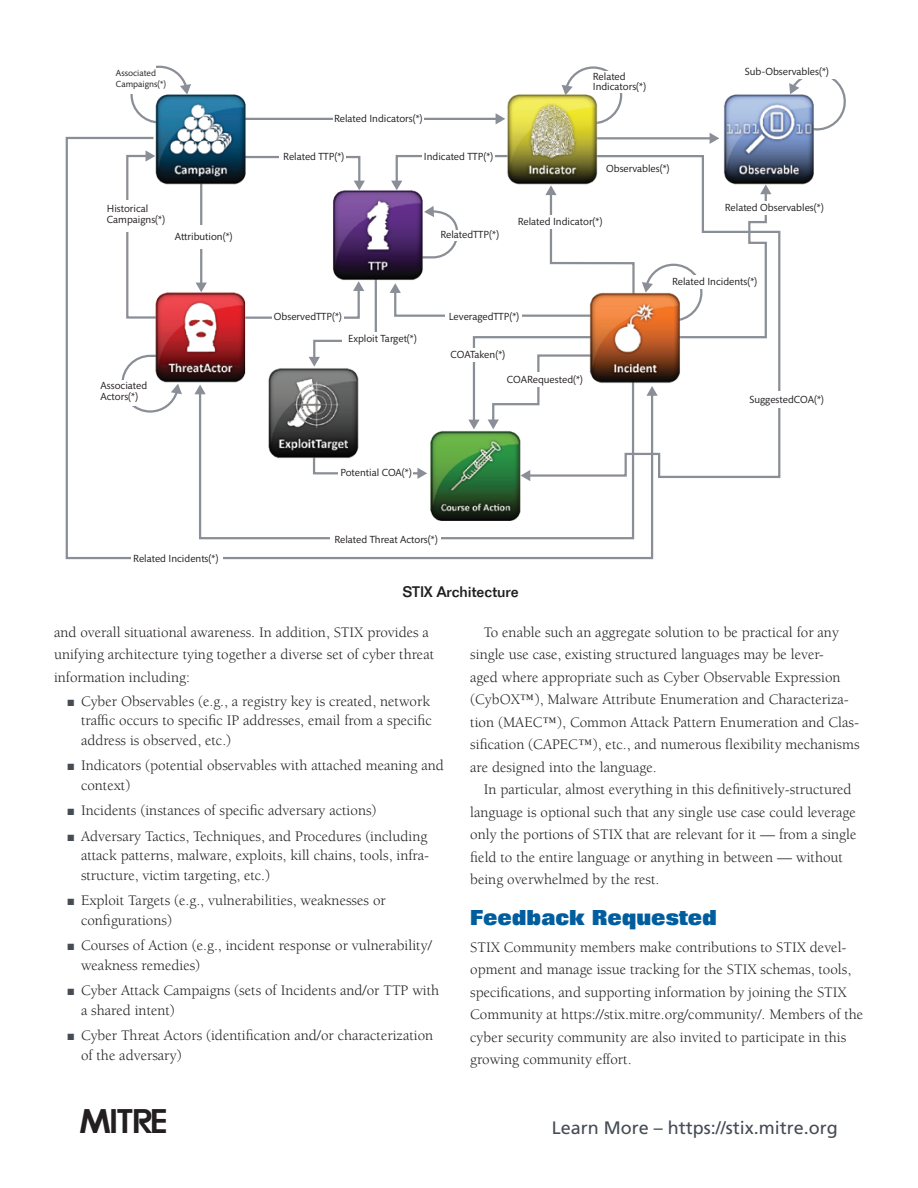
<style>
.page{position:relative;width:918px;height:1188px;background:#fff}
.page>*{position:absolute;margin:0;border:0;box-sizing:border-box;transform-origin:0 0}
.t1{font:30px "MITRE";color:#231f20}
.t2{font:800 21px "Folio Std";color:#005e9e}
.t3{font:18px "Frutiger";color:#464b54}
.t4{font:15px/22.5px "Berkeley Std";color:#231f20}
.t5{font:500 15px "Folio Std";color:#231f20}
.t6{font:10.5px/10.5px "Mundo Sans Std";color:#231f20}
.t7{font:9px/10.8px "Mundo Sans Std";color:#231f20}
.s1{color:#464b54}
</style>
<div class="page">
<svg style="left:65px;top:136px;width:589px;height:424px"></svg>
<svg style="left:198px;top:529px;width:437px;height:11px"></svg>
<svg style="left:125px;top:150px;width:24px;height:170px"></svg>
<svg style="left:130px;top:65px;width:61px;height:57px"></svg>
<svg style="left:562px;top:66px;width:47px;height:22px"></svg>
<svg style="left:120px;top:354px;width:29px;height:60px"></svg>
<svg style="left:789px;top:79px;width:57px;height:51px"></svg>
<img style="left:149px;top:88px;width:673px;height:441px">
<div style="left:97px;top:62px;width:59px;height:31px;background:#fff"></div>
<div style="left:100px;top:200px;width:59px;height:32px;background:#fff"></div>
<div style="left:452px;top:348px;width:47px;height:14px;background:#fff"></div>
<div style="left:520px;top:372px;width:54px;height:15px;background:#fff"></div>
<div style="left:338px;top:466px;width:74px;height:15px;background:#fff"></div>
<div style="left:272px;top:309px;width:72px;height:15px;background:#fff"></div>
<div style="left:343px;top:332px;width:54px;height:15px;background:#fff"></div>
<div style="left:433px;top:230px;width:59px;height:10px;background:#fff"></div>
<div style="left:445px;top:313px;width:76px;height:10px;background:#fff"></div>
<div style="left:524px;top:216px;width:60px;height:13px;background:#fff"></div>
<div style="left:592px;top:71px;width:59px;height:22px;background:#fff"></div>
<div style="left:280px;top:148px;width:66px;height:16px;background:#fff"></div>
<div style="left:333px;top:111px;width:91px;height:17px;background:#fff"></div>
<div style="left:330px;top:535px;width:111px;height:13px;background:#fff"></div>
<div style="left:131px;top:549px;width:92px;height:17px;background:#fff"></div>
<div style="left:742px;top:391px;width:78px;height:17px;background:#fff"></div>
<div style="left:674px;top:275px;width:78px;height:13px;background:#fff"></div>
<div style="left:725px;top:201px;width:78px;height:14px;background:#fff"></div>
<div style="left:422px;top:150px;width:73px;height:13px;background:#fff"></div>
<div style="left:95px;top:380px;width:47px;height:26px;background:#fff"></div>
<div style="left:170px;top:225px;width:59px;height:24px;background:#fff"></div>
<p class="t7" style="left:116px;top:68px;width:51px">Associated<br>Campaigns(*)</p>
<p class="t6" style="left:107px;top:203px;width:60px">Historical<br>Campaigns(*)</p>
<p class="t6" style="left:175px;top:232px;width:59px">Attribution(*)</p>
<p class="t6" style="left:100px;top:381px;width:48px">Associated<br>Actors(*)</p>
<p class="t6" style="left:133px;top:554px;width:87px">Related Incidents(*)</p>
<p class="t6" style="left:334px;top:113px;width:90px">Related Indicators(*)</p>
<p class="t6" style="left:283px;top:151px;width:63px">Related TTP(*)</p>
<p class="t6" style="left:424px;top:151px;width:71px">Indicated TTP(*)</p>
<p class="t6" style="left:440px;top:229px;width:60px">RelatedTTP(*)</p>
<p class="t6" style="left:593px;top:71px;width:55px">Related<br>Indicators(*)</p>
<p class="t6" style="left:606px;top:163px;width:65px">Observables(*)</p>
<p class="t6" style="left:518px;top:216px;width:86px">Related Indicator(*)</p>
<p class="t6" style="left:745px;top:66px;width:85px">Sub-Observables(*)</p>
<p class="t6" style="left:725px;top:202px;width:100px">Related Observables(*)</p>
<p class="t6" style="left:672px;top:276px;width:87px">Related Incidents(*)</p>
<p class="t6" style="left:274px;top:312px;width:69px">ObservedTTP(*)</p>
<p class="t6" style="left:348px;top:334px;width:70px">Exploit Target(*)</p>
<p class="t6" style="left:449px;top:312px;width:72px">LeveragedTTP(*)</p>
<p class="t6" style="left:451px;top:350px;width:56px">COATaken(*)</p>
<p class="t6" style="left:507px;top:374px;width:78px">COARequested(*)</p>
<p class="t6" style="left:341px;top:468px;width:73px">Potential COA(*)</p>
<p class="t6" style="left:334px;top:534px;width:105px">Related Threat Actors(*)</p>
<p class="t5" style="left:403px;top:583px;width:117px">STIX Architecture</p>
<p class="t6" style="left:749px;top:394px;width:76px">SuggestedCOA(*)</p>
<p class="t4" style="left:54px;top:621px;width:382px">and overall situational awareness. In addition, STIX provides a unifying architecture tying together a diverse set of cyber threat information including:</p>
<p class="t4" style="left:81px;top:692px;width:352px;line-height:19.5px;text-align:justify;text-indent:-14px"><span class="s1">■</span> Cyber Observables (e.g., a registry key is created, network traffic occurs to specific IP addresses, email from a specific address is observed, etc.)</p>
<p class="t4" style="left:81px;top:756px;width:364px;line-height:19.5px;text-indent:-14px"><span class="s1">■</span> Indicators (potential observables with attached meaning and context)</p>
<p class="t4" style="left:67px;top:800px;width:311px"><span class="s1">■</span> Incidents (instances of specific adversary actions)</p>
<p class="t4" style="left:81px;top:827px;width:350px;line-height:19.5px;text-align:justify;text-indent:-14px"><span class="s1">■</span> Adversary Tactics, Techniques, and Procedures (including attack patterns, malware, exploits, kill chains, tools, infra&shy;structure, victim targeting, etc.)</p>
<p class="t4" style="left:81px;top:891px;width:306px;line-height:19.5px;text-indent:-14px"><span class="s1">■</span> Exploit Targets (e.g., vulnerabilities, weaknesses or configurations)</p>
<p class="t4" style="left:81px;top:936px;width:352px;line-height:19.5px;text-indent:-14px"><span class="s1">■</span> Courses of Action (e.g., incident response or vulnerability/ weakness remedies)</p>
<p class="t4" style="left:81px;top:981px;width:360px;line-height:19.5px;text-indent:-14px"><span class="s1">■</span> Cyber Attack Campaigns (sets of Incidents and/or TTP with a shared intent)</p>
<p class="t4" style="left:81px;top:1026px;width:354px;line-height:19.5px;text-indent:-14px"><span class="s1">■</span> Cyber Threat Actors (identification and/or characterization of the adversary)</p>
<h1 class="t1" style="left:80px;top:1109px;width:90px">MITRE</h1>
<p class="t4" style="left:470px;top:621px;width:391px;text-indent:14px">To enable such an aggregate solution to be practical for any single use case, existing structured languages may be lever-<br>aged where appropriate such as Cyber Observable Expression (CybOX™), Malware Attribute Enumeration and Characteriza&shy;tion (MAEC™), Common Attack Pattern Enumeration and Clas&shy;sification (CAPEC™), etc., and numerous flexibility mechanisms are designed into the language.</p>
<p class="t4" style="left:470px;top:779px;width:388px;text-indent:14px">In particular, almost everything in this definitively-structured language is optional such that any single use case could leverage only the portions of STIX that are relevant for it — from a single field to the entire language or anything in between — without being overwhelmed by the rest.</p>
<h2 class="t2" style="left:470px;top:906px;width:248px">Feedback Requested</h2>
<p class="t4" style="left:470px;top:936px;width:395px">STIX Community members make contributions to STIX devel&shy;opment and manage issue tracking for the STIX schemas, tools, specifications, and supporting information by joining the STIX Community at https://stix.mitre.org/community/. Members of the cyber security community are also invited to participate in this growing community effort.</p>
<p class="t3" style="left:552px;top:1118px;width:288px">Learn More – https://stix.mitre.org</p>
</div>
